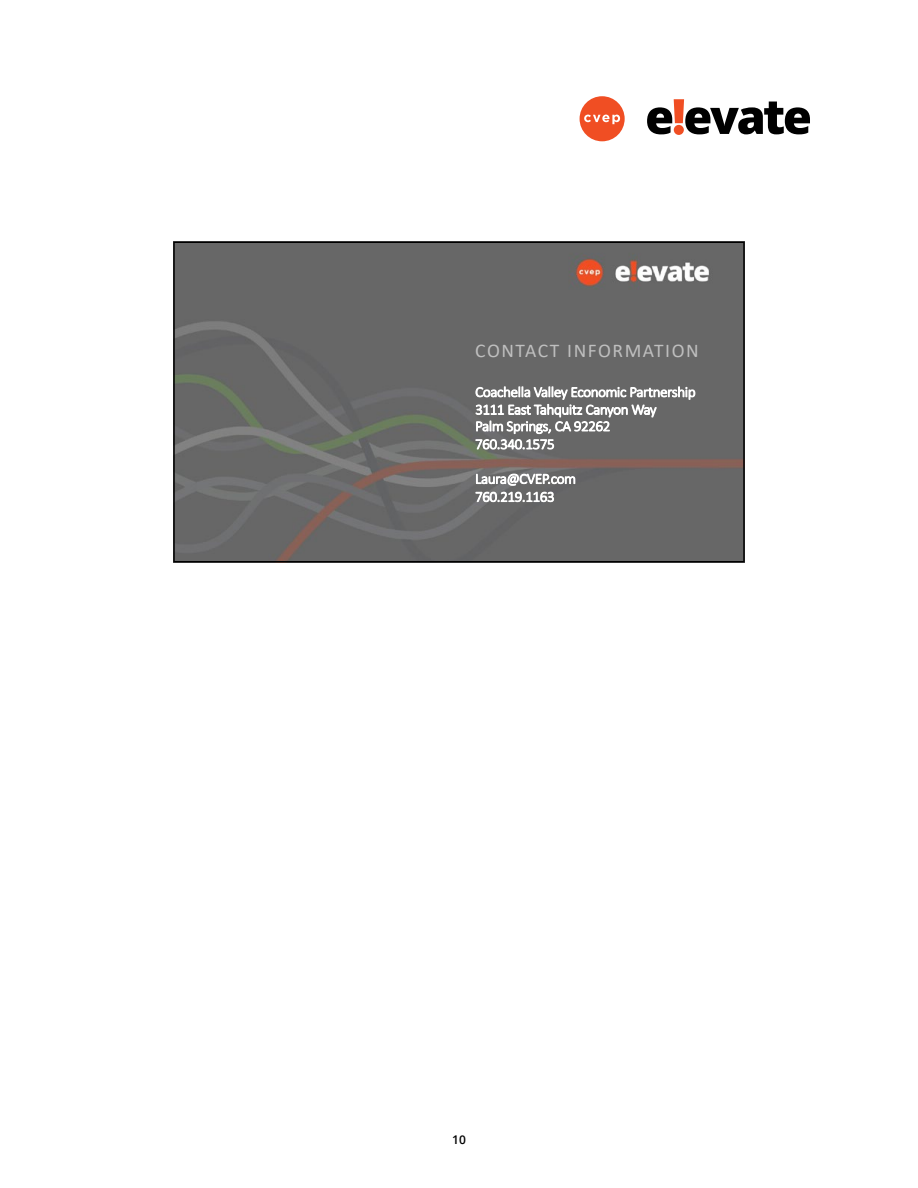
<style>
.page{position:relative;width:918px;height:1188px;background:#fff}
.page>*{position:absolute;margin:0;border:0;box-sizing:border-box;transform-origin:0 0}
.t1{font:19.5px "Calibri";letter-spacing:.075em;color:#bfbfbf}
.t2{font:300 14.7px/17.1px "Calibri";letter-spacing:-.025em;color:#fff}
.t3{font:600 12px "Open Sans";color:#000}
</style>
<div class="page">
<svg style="left:647px;top:99px;width:163px;height:35px"></svg>
<div style="left:674px;top:125px;width:10px;height:10px;background:#f04e23;border-radius:50%"></div>
<div style="left:580px;top:96px;width:45px;height:45px;background:#f04e23;border-radius:50%"></div>
<svg style="left:584px;top:115px;width:36px;height:9px"></svg>
<img style="left:176px;top:245px;width:566px;height:314px">
<div style="left:173px;top:242px;width:572px;height:320px;border:2px solid #000"></div>
<h1 class="t1" style="left:475px;top:337px;width:225px">CONTACT INFORMATION</h1>
<p class="t2" style="left:475px;top:383px;width:222px">Coachella Valley Economic Partnership<br>3111 East Tahquitz Canyon Way<br>Palm Springs, CA 92262</p>
<p class="t2" style="left:475px;top:435px;width:81px">760.340.1575</p>
<p class="t2" style="left:475px;top:470px;width:102px;line-height:18px">Laura@CVEP.com<br>760.219.1163</p>
<p class="t3" style="left:452px;top:1132px;width:15px">10</p>
</div>
